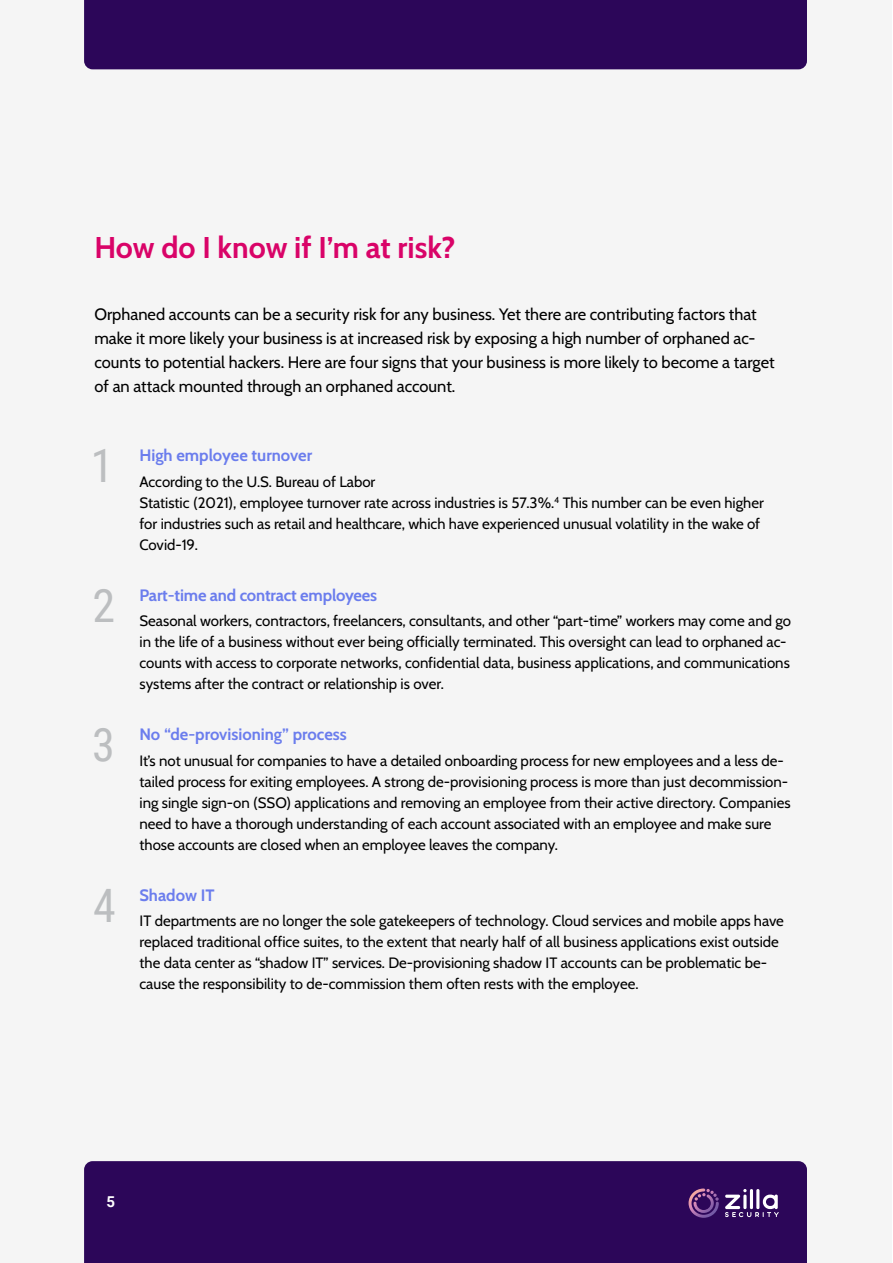
<style>
.page{position:relative;width:893px;height:1263px;background:#fff}
.page>*{position:absolute;margin:0;border:0;box-sizing:border-box;transform-origin:0 0}
.body_text{font:46.05px "Roboto Condensed";color:#bcbec0}
.Sub_Title{font:700 30px "Cabin";color:#d90368}
.body_text-2{font:16.5px/24px "Cabin";color:#000}
.body_text-3{font:700 16.5px "Cabin";letter-spacing:-.005em;color:#6b7ded}
.body_text-4{font:15px/21px "Cabin";color:#000}
.t1{font:700 15px "Roboto";color:#fff}
</style>
<div class="page">
<div style="left:0;top:0;width:891px;height:1262px;background:#f5f5f5"></div>
<div style="left:84px;top:0;width:723px;height:69px;background:#2c0659"></div>
<div style="left:84px;top:1161px;width:723px;height:102px;background:#2c0659"></div>
<svg style="left:688px;top:1188px;width:31px;height:30px"></svg>
<svg style="left:725px;top:1189px;width:54px;height:28px"></svg>
<p class="Sub_Title" style="left:94px;top:224px;width:362px">How do I know if I’m at risk?</p>
<p class="body_text-2" style="left:94px;top:301px;width:682px">Orphaned accounts can be a security risk for any business. Yet there are contributing factors that make it more likely your business is at increased risk by exposing a high number of orphaned ac&shy;counts to potential hackers. Here are four signs that your business is more likely to become a target of an attack mounted through an orphaned account.</p>
<p class="body_text" style="left:91px;top:433px;width:24px">1</p>
<p class="body_text-3" style="left:140px;top:442px;width:174px">High employee turnover</p>
<p class="body_text-4" style="left:140px;top:470px;width:626px">According to the U.S. Bureau of Labor<br>Statistic (2021), employee turnover rate across industries is 57.3%.<sup>4</sup> This number can be even higher for industries such as retail and healthcare, which have experienced unusual volatility in the wake of Covid-19.</p>
<p class="body_text" style="left:92px;top:573px;width:24px">2</p>
<p class="body_text-3" style="left:140px;top:582px;width:239px">Part-time and contract employees</p>
<p class="body_text-4" style="left:140px;top:609px;width:653px">Seasonal workers, contractors, freelancers, consultants, and other “part-time” workers may come and go in the life of a business without ever being officially terminated. This oversight can lead to orphaned ac&shy;counts with access to corporate networks, confidential data, business applications, and communications systems after the contract or relationship is over.</p>
<p class="body_text" style="left:92px;top:712px;width:24px">3</p>
<p class="body_text-3" style="left:139px;top:721px;width:209px">No “de-provisioning” process</p>
<p class="body_text-4" style="left:140px;top:749px;width:652px">It’s not unusual for companies to have a detailed onboarding process for new employees and a less de&shy;tailed process for exiting employees. A strong de-provisioning process is more than just decommission&shy;ing single sign-on (SSO) applications and removing an employee from their active directory. Companies need to have a thorough understanding of each account associated with an employee and make sure those accounts are closed when an employee leaves the company.</p>
<p class="body_text" style="left:93px;top:873px;width:24px">4</p>
<p class="body_text-3" style="left:140px;top:882px;width:76px">Shadow IT</p>
<p class="body_text-4" style="left:140px;top:909px;width:646px">IT departments are no longer the sole gatekeepers of technology. Cloud services and mobile apps have replaced traditional office suites, to the extent that nearly half of all business applications exist outside the data center as “shadow IT” services. De-provisioning shadow IT accounts can be problematic be&shy;cause the responsibility to de-commission them often rests with the employee.</p>
<p class="t1" style="left:107px;top:1191px;width:10px">5</p>
</div>
